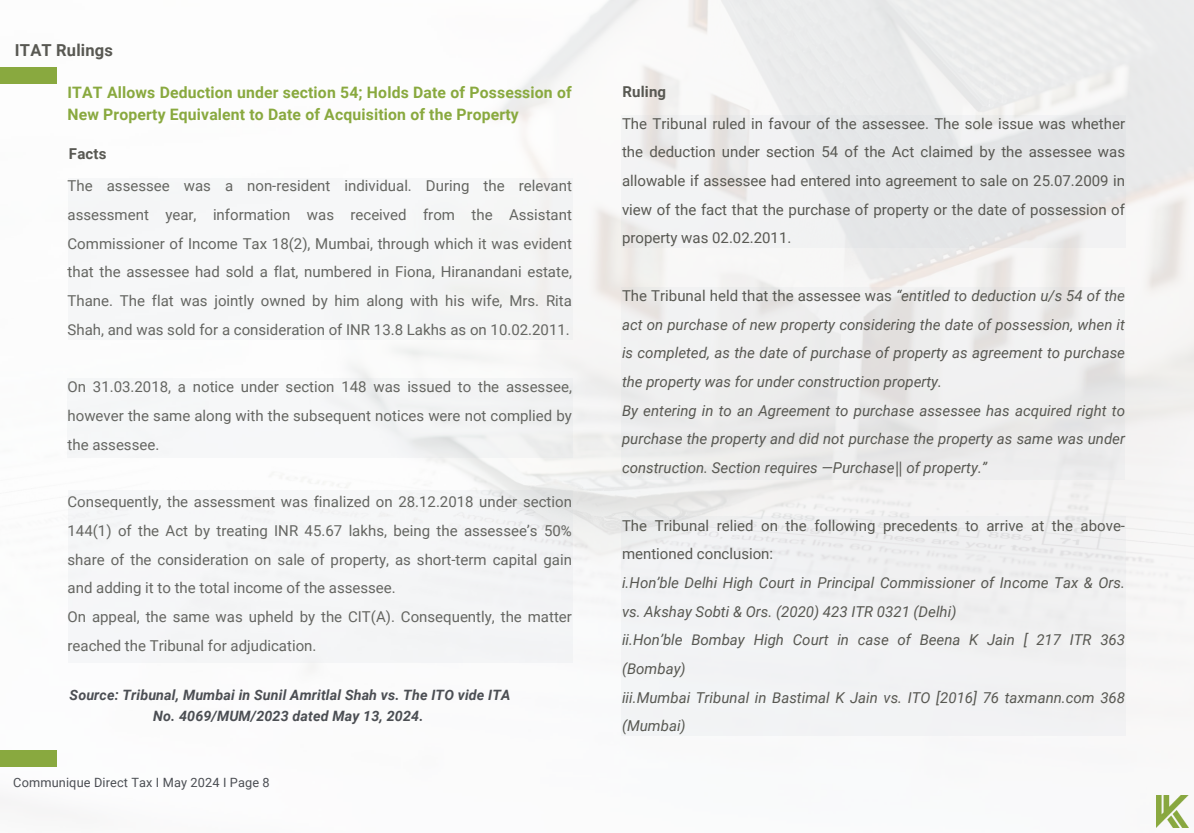
<style>
.page{position:relative;width:1194px;height:833px;background:#fff}
.page>*{position:absolute;margin:0;border:0;box-sizing:border-box;transform-origin:0 0}
.t1{font:700 16.5px "Roboto";letter-spacing:.01em;color:#585852}
.t2{font:700 15.75px/21.9px "Roboto";letter-spacing:.01em;color:#89a93f}
.t3{font:15px/28.7px "Roboto";color:#585852;text-align:justify}
.t4{font:italic 15px/28.7px "Roboto";color:#585852}
.t5{font:700 15px "Roboto";letter-spacing:.01em;color:#585852}
.t6{font:italic 700 14.25px/20.9px "Roboto";letter-spacing:.01em;color:#4b4e53;text-align:center}
.t7{font:12.75px "Roboto";letter-spacing:.01em;color:#4b4e53}
.s1{font-style:normal}
.s2{font-family:"Noto Sans"}
</style>
<div class="page">
<img style="left:0;top:0;width:1193px;height:828px">
<img style="left:1156px;top:795px;width:32px;height:32px">
<div style="left:0;top:67px;width:57px;height:17px;background:#89a93f"></div>
<svg style="left:621px;top:287px;width:503px;height:193px;fill:#ededec"></svg>
<div style="left:620px;top:115px;width:504px;height:132px;background:linear-gradient(to bottom,#e8e8ea,#ebeced)"></div>
<div style="left:620px;top:516px;width:504px;height:219px;background:#f1f1f3"></div>
<div style="left:0;top:749px;width:57px;height:17px;background:#89a93f"></div>
<div style="left:69px;top:178px;width:504px;height:162px;background:#f5f6f7"></div>
<div style="left:68px;top:379px;width:505px;height:79px;background:#f5f6f7"></div>
<div style="left:69px;top:490px;width:504px;height:172px;background:#f4f5f6"></div>
<p class="t1" style="left:15px;top:41px;width:99px">ITAT Rulings</p>
<p class="t2" style="left:68px;top:82px;width:505px">ITAT Allows Deduction under section 54; Holds Date of Possession of<br>New Property Equivalent to Date of Acquisition of the Property</p>
<p class="t5" style="left:69px;top:145px;width:39px">Facts</p>
<p class="t3" style="left:68px;top:172px;width:505px">The assessee was a non-resident individual. During the relevant assessment year, information was received from the Assistant Commissioner of Income Tax 18(2), Mumbai, through which it was evident that the assessee had sold a flat, numbered in Fiona, Hiranandani estate, Thane. The flat was jointly owned by him along with his wife, Mrs. Rita Shah, and was sold for a consideration of INR 13.8 Lakhs as on 10.02.2011.</p>
<p class="t3" style="left:68px;top:373px;width:505px">On 31.03.2018, a notice under section 148 was issued to the assessee, however the same along with the subsequent notices were not complied by the assessee.</p>
<p class="t3" style="left:68px;top:487px;width:505px;text-align:left">Consequently, the assessment was finalized on 28.12.2018 under section 144(1) of the Act by treating INR 45.67 lakhs, being the assessee’s 50% share of the consideration on sale of property, as short-term capital gain and adding it to the total income of the assessee.<br>On appeal, the same was upheld by the CIT(A). Consequently, the matter reached the Tribunal for adjudication.</p>
<p class="t6" style="left:70px;top:684px;width:442px">Source: Tribunal, Mumbai in Sunil Amritlal Shah vs. The ITO vide ITA<br>No. 4069/MUM/2023 dated May 13, 2024.</p>
<p class="t7" style="left:13px;top:774px;width:258px">Communique Direct Tax I May 2024 I Page 8</p>
<p class="t5" style="left:622px;top:83px;width:45px">Ruling</p>
<p class="t3" style="left:622px;top:109px;width:504px">The Tribunal ruled in favour of the assessee. The sole issue was whether the deduction under section 54 of the Act claimed by the assessee was allowable if assessee had entered into agreement to sale on 25.07.2009 in view of the fact that the purchase of property or the date of possession of property was 02.02.2011.</p>
<p class="t4" style="left:622px;top:281px;width:504px"><span class="s1">The Tribunal held that the assessee was</span> “entitled to deduction u/s 54 of the act on purchase of new property considering the date of possession, when it is completed, as the date of purchase of property as agreement to purchase the property was for under construction property.<br>By entering in to an Agreement to purchase assessee has acquired right to purchase the property and did not purchase the property as same was under construction. Section requires ―Purchase<span class="s2">‖</span> of property.”</p>
<p class="t3" style="left:622px;top:511px;width:504px">The Tribunal relied on the following precedents to arrive at the above&shy;mentioned conclusion:</p>
<p class="t4" style="left:622px;top:568px;width:504px">i.Hon’ble Delhi High Court in Principal Commissioner of Income Tax &amp; Ors. vs. Akshay Sobti &amp; Ors. (2020) 423 ITR 0321 (Delhi)<br>ii.Hon’ble Bombay High Court in case of Beena K Jain [ 217 ITR 363 (Bombay)<br>iii.Mumbai Tribunal in Bastimal K Jain vs. ITO [2016] 76 taxmann.com 368 (Mumbai)</p>
</div>
